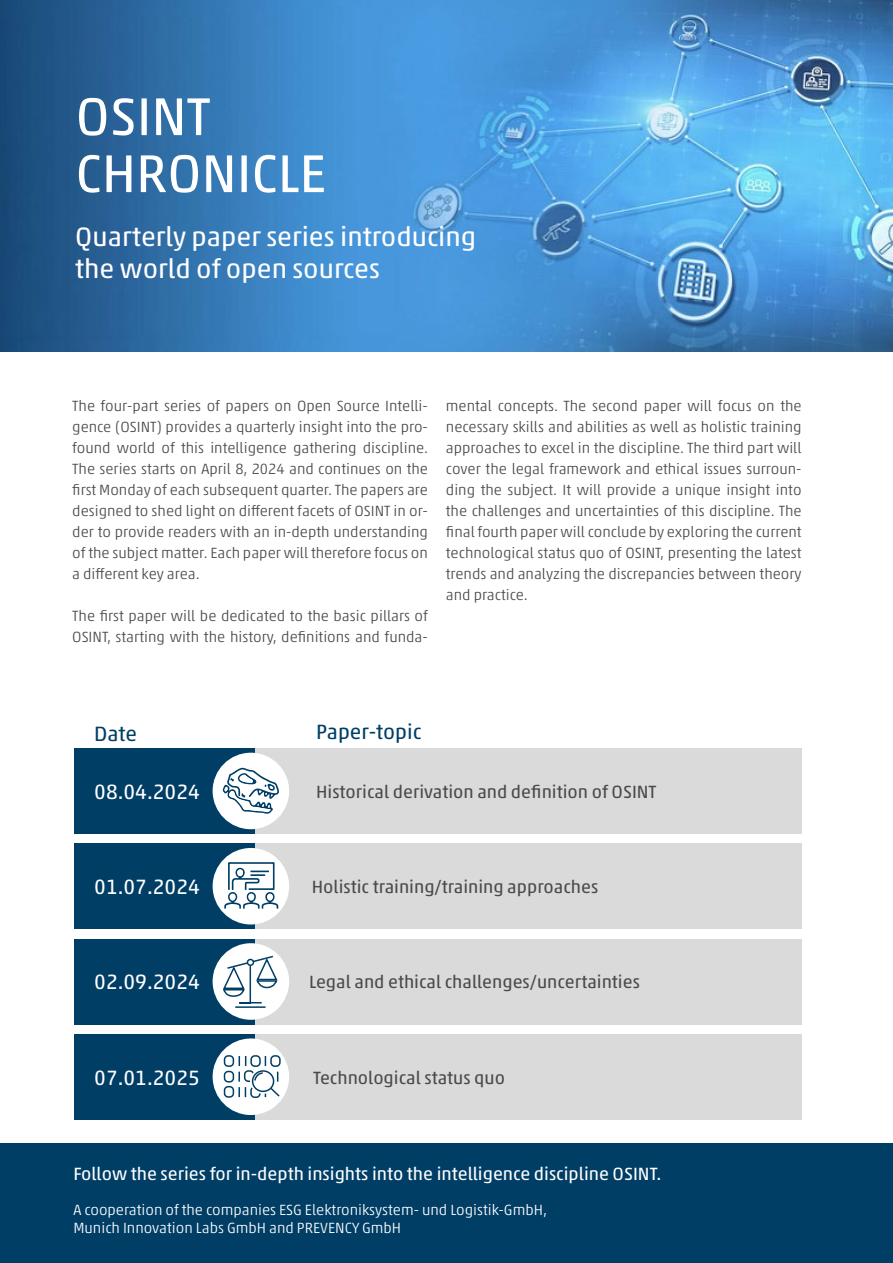
<style>
.page{position:relative;width:893px;height:1263px;background:#fff}
.page>*{position:absolute;margin:0;border:0;box-sizing:border-box;transform-origin:0 0}
.t1{font:54px/57px "Akko Pro";color:#fff}
.t2{font:27px "Akko Pro";color:#fff}
.t3{font:21px "Akko Pro";color:#fff}
.t4{font:21px "Akko Pro";color:#003e66}
.t5{font:18px "Akko Pro";color:#4a4a49}
.t6{font:18px "Akko Pro";color:#fff}
.t7{font:300 15px/21px "Akko Pro";color:#4a4a49;text-align:justify}
.t8{font:300 15px/18px "Akko Pro";color:#fff}
</style>
<div class="page">
<img style="left:0;top:0;width:893px;height:352px">
<div style="left:0;top:1144px;width:893px;height:119px;background:#003e66"></div>
<div style="left:251px;top:748px;width:550px;height:85px;background:#dadada"></div>
<div style="left:74px;top:748px;width:181px;height:85px;background:#003e66"></div>
<div style="left:213px;top:753px;width:76px;height:76px;background:#fff;border-radius:50%"></div>
<div style="left:251px;top:844px;width:550px;height:85px;background:#dadada"></div>
<div style="left:74px;top:844px;width:181px;height:85px;background:#003e66"></div>
<div style="left:213px;top:848px;width:76px;height:76px;background:#fff;border-radius:50%"></div>
<div style="left:251px;top:939px;width:550px;height:85px;background:#dadada"></div>
<div style="left:74px;top:939px;width:181px;height:85px;background:#003e66"></div>
<div style="left:213px;top:943px;width:76px;height:77px;background:#fff;border-radius:50%"></div>
<div style="left:251px;top:1034px;width:550px;height:85px;background:#dadada"></div>
<div style="left:74px;top:1034px;width:181px;height:85px;background:#003e66"></div>
<div style="left:213px;top:1038px;width:76px;height:77px;background:#fff;border-radius:50%"></div>
<svg style="left:223px;top:767px;width:56px;height:47px"></svg>
<svg style="left:224px;top:862px;width:54px;height:47px"></svg>
<hr style="left:235px;top:1006px;width:31px;height:2px;background:#003e66">
<svg style="left:222px;top:955px;width:56px;height:49px"></svg>
<div style="left:224px;top:1055px;width:10px;height:12px;border:2px solid #003e66;border-radius:4px"></div>
<svg style="left:239px;top:1056px;width:7px;height:10px"></svg>
<svg style="left:238px;top:1072px;width:8px;height:25px"></svg>
<div style="left:224px;top:1071px;width:10px;height:11px;border:2px solid #003e66;border-radius:4px"></div>
<div style="left:224px;top:1086px;width:10px;height:12px;border:2px solid #003e66;border-radius:4px"></div>
<div style="left:244px;top:1070px;width:10px;height:12px;border:2px solid #003e66;border-radius:4px"></div>
<div style="left:250px;top:1055px;width:11px;height:12px;border:2px solid #003e66;border-radius:4px"></div>
<div style="left:270px;top:1055px;width:11px;height:12px;border:2px solid #003e66;border-radius:4px"></div>
<div style="left:250px;top:1086px;width:11px;height:12px;border:2px solid #003e66;border-radius:4px"></div>
<div style="left:250px;top:1068px;width:26px;height:26px;border:2px solid #fff;border-radius:50%"></div>
<div style="left:252px;top:1070px;width:22px;height:22px;border:2px solid #003e66;border-radius:50%"></div>
<svg style="left:253px;top:1056px;width:28px;height:42px"></svg>
<p class="t1" style="left:75px;top:87px;width:252px">OSINT<br>CHRONICLE</p>
<p class="t2" style="left:75px;top:220px;width:402px">Quarterly paper series introducing</p>
<p class="t2" style="left:75px;top:252px;width:306px">the world of open sources</p>
<p class="t7" style="left:72px;top:395px;width:357px">The four-part series of papers on Open Source Intelli&shy;gence (OSINT) provides a quarterly insight into the pro&shy;found world of this intelligence gathering discipline.<br>The series starts on April 8, 2024 and continues on the first Monday of each subsequent quarter. The papers are designed to shed light on different facets of OSINT in or&shy;der to provide readers with an in-depth understanding of the subject matter. Each paper will therefore focus on a different key area.</p>
<p class="t7" style="left:72px;top:605px;width:357px">The first paper will be dedicated to the basic pillars of<br>OSINT, starting with the history, definitions and funda-</p>
<p class="t7" style="left:446px;top:395px;width:357px">mental concepts. The second paper will focus on the necessary skills and abilities as well as holistic training approaches to excel in the discipline. The third part will cover the legal framework and ethical issues surroun&shy;ding the subject. It will provide a unique insight into the challenges and uncertainties of this discipline. The final fourth paper will conclude by exploring the current technological status quo of OSINT, presenting the latest trends and analyzing the discrepancies between theory and practice.</p>
<p class="t4" style="left:94px;top:721px;width:45px">Date</p>
<p class="t4" style="left:316px;top:719px;width:107px">Paper-topic</p>
<p class="t3" style="left:94px;top:779px;width:107px">08.04.2024</p>
<p class="t5" style="left:316px;top:780px;width:342px">Historical derivation and definition of OSINT</p>
<p class="t3" style="left:94px;top:874px;width:107px">01.07.2024</p>
<p class="t5" style="left:312px;top:876px;width:288px">Holistic training/training approaches</p>
<p class="t3" style="left:94px;top:969px;width:107px">02.09.2024</p>
<p class="t5" style="left:309px;top:971px;width:332px">Legal and ethical challenges/uncertainties</p>
<p class="t3" style="left:94px;top:1065px;width:107px">07.01.2025</p>
<p class="t5" style="left:313px;top:1066px;width:193px">Technological status quo</p>
<p class="t6" style="left:73px;top:1162px;width:589px">Follow the series for in-depth insights into the intelligence discipline OSINT.</p>
<p class="t8" style="left:73px;top:1200px;width:475px">A cooperation of the companies ESG Elektroniksystem- und Logistik-GmbH,<br>Munich Innovation Labs GmbH and PREVENCY GmbH</p>
</div>
